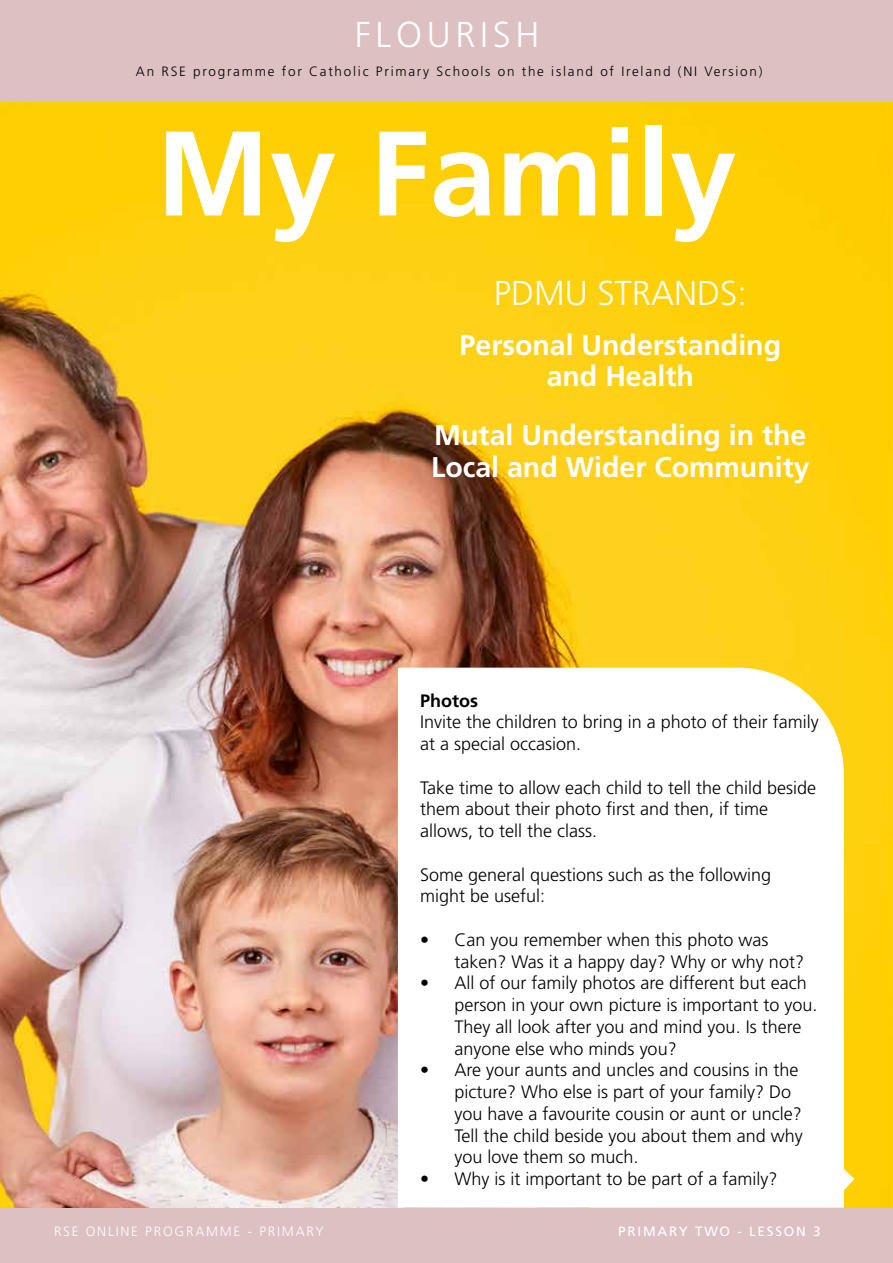
<style>
.page{position:relative;width:893px;height:1263px;background:#fff}
.page>*{position:absolute;margin:0;border:0;box-sizing:border-box;transform-origin:0 0}
.t1{font:700 120px "Frutiger LT Std";color:#fff}
.t2{font:300 36px "Frutiger LT Std";letter-spacing:.13em;color:#fff}
.t3{font:300 34.5px "Frutiger LT Std";color:#fff}
.t4{font:700 28.5px/31.5px "Frutiger LT Std";color:#fff;text-align:center}
.t5{font:300 18px/21.8px "Frutiger LT Std";color:#000}
.t6{font:700 18px "Frutiger LT Std";color:#000}
.t7{font:300 13.5px "Frutiger LT Std";letter-spacing:.13em;color:#000}
.t8{font:300 13.5px "Frutiger LT Std";letter-spacing:.13em;color:#fff}
.t9{font:13.5px "Frutiger LT Std";letter-spacing:.13em;color:#fff}
</style>
<div class="page">
<div style="left:0;top:0;width:893px;height:102px;background:#dcc0c2"></div>
<div style="left:0;top:1207px;width:893px;height:56px;background:#dcc0c2"></div>
<img style="left:0;top:102px;width:893px;height:1106px">
<svg style="left:398px;top:668px;width:446px;height:540px"></svg>
<svg style="left:831px;top:1168px;width:23px;height:23px"></svg>
<h2 class="t2" style="left:355px;top:14px;width:186px">FLOURISH</h2>
<p class="t7" style="left:136px;top:64px;width:628px">An RSE programme for Catholic Primary Schools on the island of Ireland (NI Version)</p>
<h1 class="t1" style="left:156px;top:103px;width:582px">My Family</h1>
<h3 class="t3" style="left:494px;top:274px;width:255px">PDMU STRANDS:</h3>
<h3 class="t4" style="left:460px;top:329px;width:323px">Personal Understanding and Health</h3>
<h3 class="t4" style="left:431px;top:419px;width:380px;text-align:left">Mutal Understanding in the<br>Local and Wider Community</h3>
<p class="t6" style="left:420px;top:690px;width:59px">Photos</p>
<p class="t5" style="left:420px;top:711px;width:400px">Invite the children to bring in a photo of their family at a special occasion.</p>
<p class="t5" style="left:420px;top:777px;width:398px">Take time to allow each child to tell the child beside them about their photo first and then, if time allows, to tell the class.</p>
<p class="t5" style="left:420px;top:864px;width:353px">Some general questions such as the following might be useful:</p>
<p class="t5" style="left:455px;top:929px;width:351px;text-indent:-35px">• Can you remember when this photo was taken? Was it a happy day? Why or why not?</p>
<p class="t5" style="left:455px;top:972px;width:364px;text-indent:-35px">• All of our family photos are different but each person in your own picture is important to you.<br>They all look after you and mind you. Is there anyone else who minds you?</p>
<p class="t5" style="left:455px;top:1059px;width:350px;text-indent:-35px">• Are your aunts and uncles and cousins in the picture? Who else is part of your family? Do you have a favourite cousin or aunt or uncle?<br>Tell the child beside you about them and why you love them so much.</p>
<p class="t5" style="left:420px;top:1168px;width:359px">• Why is it important to be part of a family?</p>
<p class="t8" style="left:54px;top:1223px;width:271px">RSE ONLINE PROGRAMME - PRIMARY</p>
<p class="t9" style="left:618px;top:1223px;width:204px">PRIMARY TWO - LESSON 3</p>
</div>
